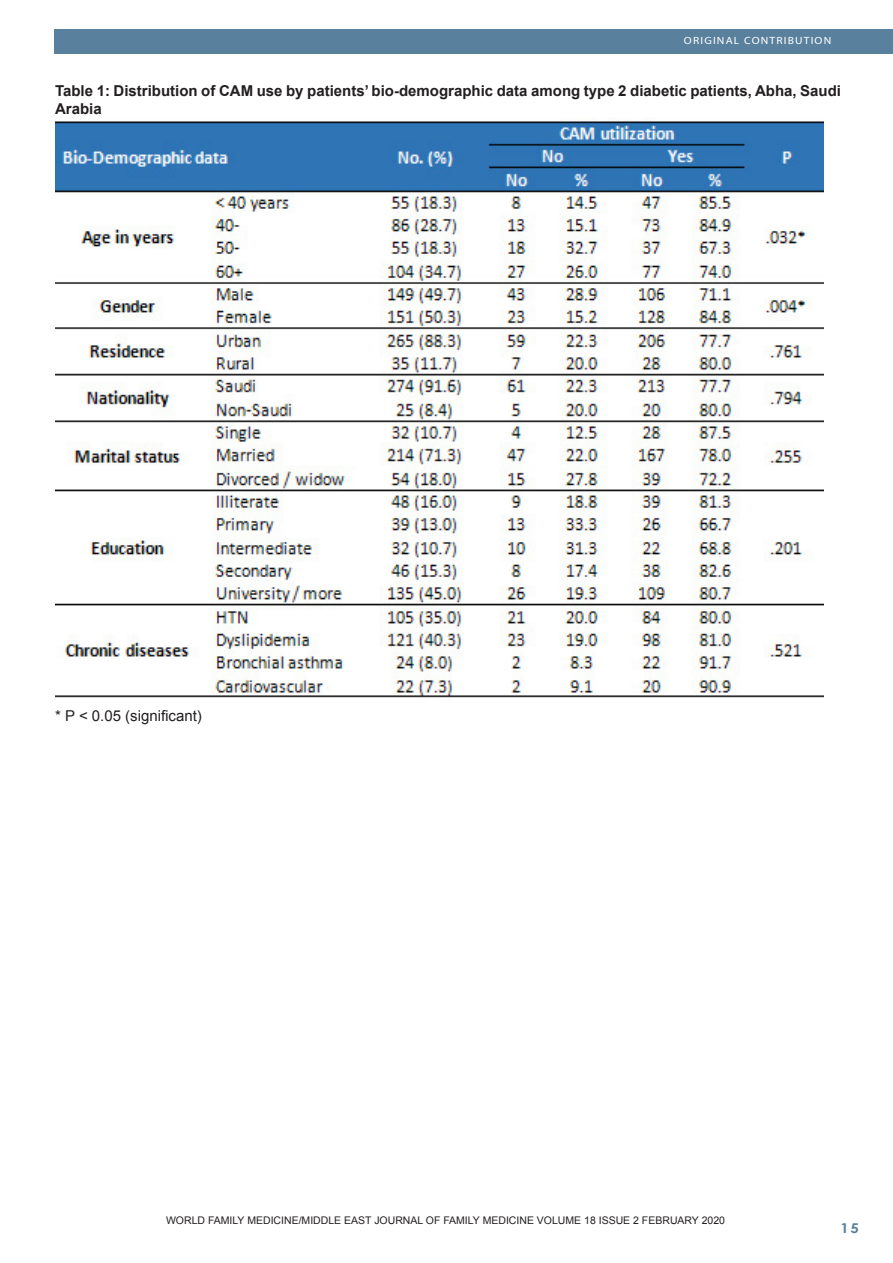
<style>
.page{position:relative;width:893px;height:1263px;background:#fff}
.page>*{position:absolute;margin:0;border:0;box-sizing:border-box;transform-origin:0 0}
.Footnote_Text{font:700 15px/18px "Arial";color:#231f20}
.Footnote_Text-2{font:15px "Arial";color:#231f20}
.t1{font:700 13.5px "Century Gothic";color:#59809c;scale:1.1 1}
.Footnote_Text-3{font:10.5px "Arial";color:#231f20}
.t2{font:10.5px "Myriad";letter-spacing:.1em;color:#fff;scale:1.1 1}
</style>
<div class="page">
<div style="left:54px;top:30px;width:839px;height:24px;background:#59809c"></div>
<img style="left:55px;top:117px;width:768px;height:581px">
<p class="t2" style="left:684px;top:35px;width:135px">ORIGINAL CONTRIBUTION</p>
<p class="Footnote_Text" style="left:55px;top:83px;width:787px">Table 1: Distribution of CAM use by patients’ bio-demographic data among type 2 diabetic patients, Abha, Saudi<br>Arabia</p>
<p class="Footnote_Text-2" style="left:55px;top:705px;width:148px">* P &lt; 0.05 (significant)</p>
<p class="Footnote_Text-3" style="left:166px;top:1214px;width:560px">WORLD FAMILY MEDICINE/MIDDLE EAST JOURNAL OF FAMILY MEDICINE VOLUME 18 ISSUE 2 FEBRUARY 2020</p>
<p class="t1" style="left:840px;top:1218px;width:18px">15</p>
</div>
